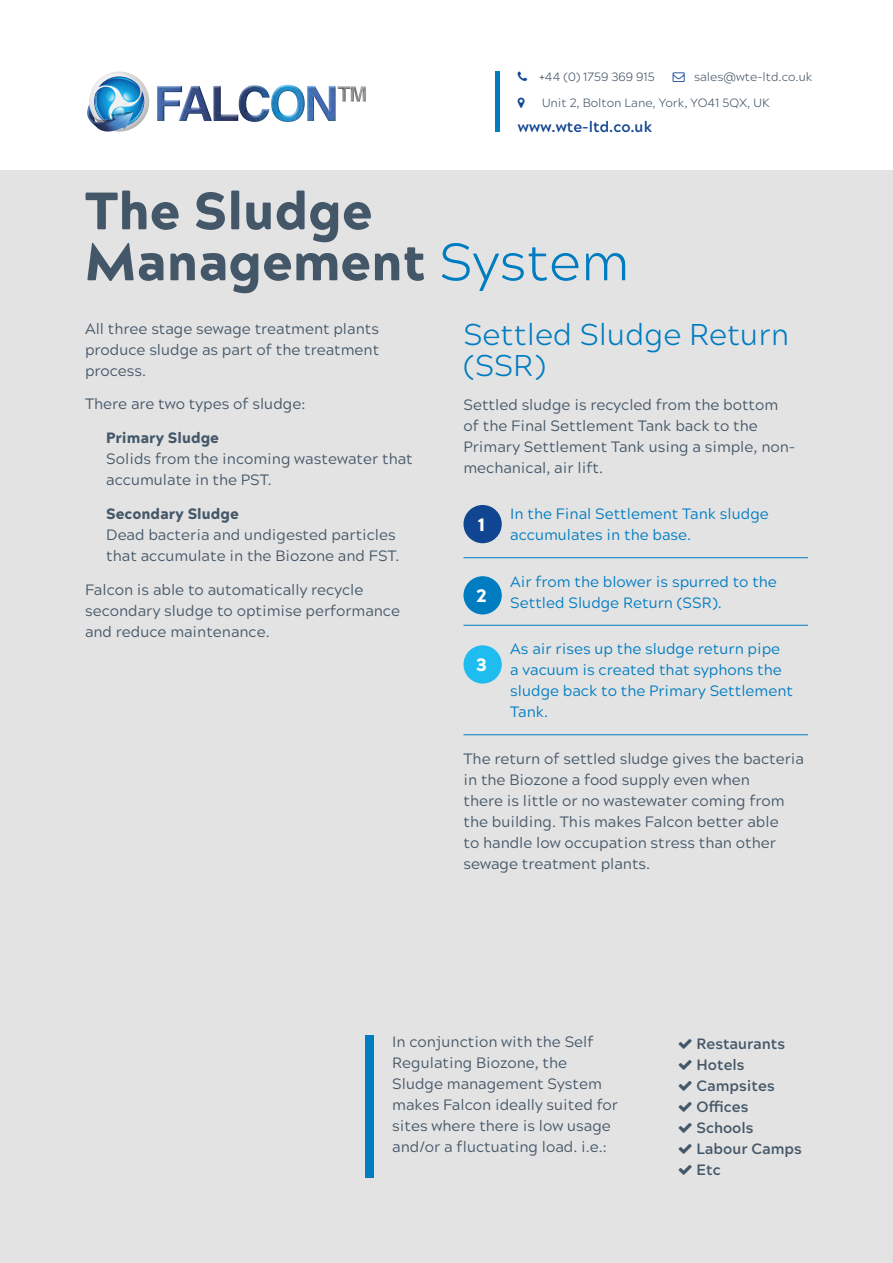
<style>
.page{position:relative;width:893px;height:1263px;background:#fff}
.page>*{position:absolute;margin:0;border:0;box-sizing:border-box;transform-origin:0 0}
.t1{font:900 52.5px/51px "Acherus Grotesque";color:#445768}
.t2{font:300 30px/31.5px "Acherus Grotesque";color:#007cc1}
.t3{font:900 18px "Acherus Grotesque";color:#fff}
.t4{font:15px/21px "Acherus Grotesque";color:#445768}
.t5{font:15px/21px "Acherus Grotesque";color:#007cc1}
.t6{font:700 15px/21px "Acherus Grotesque";color:#445768}
.t7{font:900 15px "Acherus Grotesque";color:#445768}
.t8{font:700 15px "Acherus Grotesque";color:#104592}
.t9{font:300 12px/25.2px "Acherus Grotesque";color:#445768}
.s1{font-weight:400}
.s2{font-weight:300;color:#007cc1}
</style>
<div class="page">
<div style="left:0;top:170px;width:893px;height:1093px;background:#e3e3e3"></div>
<img style="left:157px;top:85px;width:179px;height:37px">
<img style="left:338px;top:86px;width:28px;height:15px">
<img style="left:87px;top:71px;width:62px;height:61px">
<div style="left:495px;top:71px;width:5px;height:61px;background:#007cc1"></div>
<hr style="left:463px;top:557px;width:345px;height:1px;background:#007cc1">
<hr style="left:463px;top:625px;width:345px;height:1px;background:#007cc1">
<hr style="left:463px;top:734px;width:345px;height:1px;background:#007cc1">
<div style="left:366px;top:1036px;width:8px;height:142px;background:#007cc1"></div>
<div style="left:463px;top:505px;width:39px;height:38px;background:#104592;border-radius:50%"></div>
<div style="left:463px;top:576px;width:39px;height:38px;background:#007cc1;border-radius:50%"></div>
<div style="left:463px;top:645px;width:39px;height:39px;background:#1ebcef;border-radius:50%"></div>
<p class="t9" style="left:542px;top:64px;width:272px;text-indent:152px">sales@wte-ltd.co.uk<br>Unit 2, Bolton Lane, York, YO41 5QX, UK</p>
<p class="t8" style="left:518px;top:114px;width:136px">www.wte-ltd.co.uk</p>
<p class="t9" style="left:539px;top:64px;width:117px"><span class="s1">+</span>44 (0) 1759 369 915</p>
<h1 class="t1" style="left:85px;top:183px;width:545px">The Sludge<br>Management <span class="s2">System</span></h1>
<p class="t4" style="left:85px;top:317px;width:296px;text-align:justify">All three stage sewage treatment plants produce sludge as part of the treatment process.</p>
<p class="t4" style="left:85px;top:393px;width:222px">There are two types of sludge:</p>
<p class="t7" style="left:106px;top:425px;width:114px">Primary Sludge</p>
<p class="t4" style="left:106px;top:448px;width:308px">Solids from the incoming wastewater that accumulate in the PST.</p>
<p class="t7" style="left:106px;top:501px;width:134px">Secondary Sludge</p>
<p class="t4" style="left:106px;top:523px;width:295px">Dead bacteria and undigested particles that accumulate in the Biozone and FST.</p>
<p class="t4" style="left:85px;top:578px;width:316px">Falcon is able to automatically recycle secondary sludge to optimise performance and reduce maintenance.</p>
<h2 class="t2" style="left:463px;top:317px;width:327px">Settled Sludge Return (SSR)</h2>
<p class="t4" style="left:463px;top:393px;width:333px">Settled sludge is recycled from the bottom of the Final Settlement Tank back to the Primary Settlement Tank using a simple, non&shy;mechanical, air lift.</p>
<p class="t5" style="left:510px;top:503px;width:260px">In the Final Settlement Tank sludge accumulates in the base.</p>
<p class="t5" style="left:510px;top:570px;width:268px">Air from the blower is spurred to the<br>Settled Sludge Return (SSR).</p>
<p class="t5" style="left:510px;top:638px;width:284px">As air rises up the sludge return pipe<br>a vacuum is created that syphons the sludge back to the Primary Settlement<br>Tank.</p>
<p class="t4" style="left:463px;top:747px;width:342px">The return of settled sludge gives the bacteria in the Biozone a food supply even when<br>there is little or no wastewater coming from the building. This makes Falcon better able<br>to handle low occupation stress than other sewage treatment plants.</p>
<p class="t3" style="left:478px;top:509px;width:9px">1</p>
<p class="t3" style="left:476px;top:580px;width:12px">2</p>
<p class="t3" style="left:476px;top:649px;width:12px">3</p>
<p class="t4" style="left:392px;top:1030px;width:227px">In conjunction with the Self<br>Regulating Biozone, the<br>Sludge management System makes Falcon ideally suited for sites where there is low usage and/or a fluctuating load. i.e.:</p>
<p class="t6" style="left:696px;top:1032px;width:107px">Restaurants<br>Hotels<br>Campsites<br>Offices<br>Schools<br>Labour Camps<br>Etc</p>
</div>
